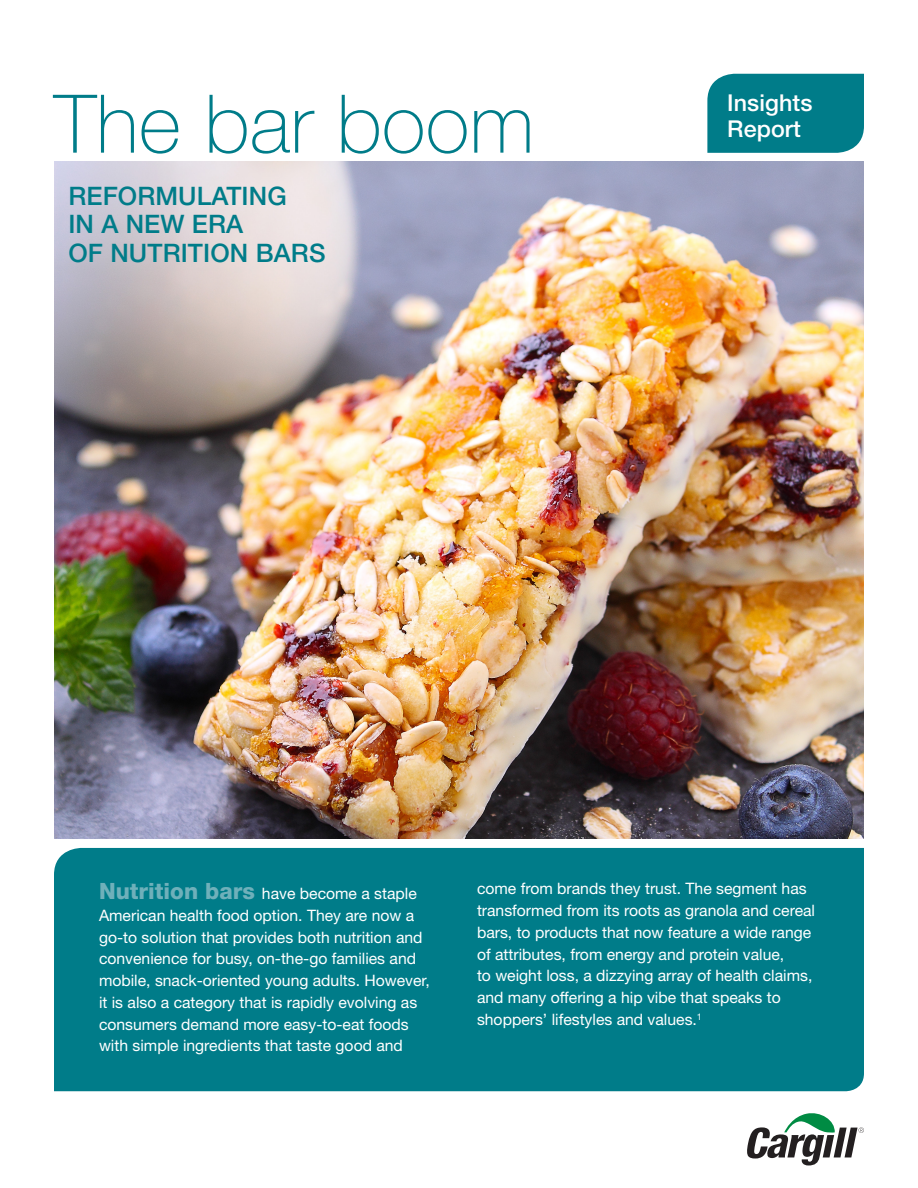
<style>
.page{position:relative;width:918px;height:1188px;background:#fff}
.page>*{position:absolute;margin:0;border:0;box-sizing:border-box;transform-origin:0 0}
.A_hed{font:100 81px "Helvetica Neue";letter-spacing:.005em;color:#007c89}
.A_hed-2{font:500 25.5px/28.5px "Helvetica Neue";letter-spacing:.005em;color:#007c89}
.A_hed-3{font:500 23.25px/25.5px "Helvetica Neue";letter-spacing:.005em;color:#fff}
.text_no_indent{font:15.75px/21.8px "Helvetica Neue";color:#fff}
.s1{font-weight:800;font-size:22.5px;color:#6fb0ba}
</style>
<div class="page">
<img style="left:54px;top:162px;width:810px;height:677px">
<div style="left:54px;top:848px;width:810px;height:243px;background:#007c89"></div>
<div style="left:707px;top:74px;width:157px;height:79px;background:#007c89"></div>
<svg style="left:747px;top:1113px;width:117px;height:53px"></svg>
<p class="A_hed" style="left:54px;top:78px;width:482px">The bar boom</p>
<p class="A_hed-2" style="left:68px;top:181px;width:259px">REFORMULATING<br>IN A NEW ERA<br>OF NUTRITION BARS</p>
<p class="A_hed-3" style="left:727px;top:90px;width:87px">Insights<br>Report</p>
<p class="text_no_indent" style="left:99px;top:883px;width:332px"><span class="s1">Nutrition bars</span> have become a staple American health food option. They are now a go-to solution that provides both nutrition and convenience for busy, on-the-go families and mobile, snack-oriented young adults. However, it is also a category that is rapidly evolving as consumers demand more easy-to-eat foods with simple ingredients that taste good and</p>
<p class="text_no_indent" style="left:477px;top:878px;width:340px">come from brands they trust. The segment has transformed from its roots as granola and cereal bars, to products that now feature a wide range of attributes, from energy and protein value,<br>to weight loss, a dizzying array of health claims, and many offering a hip vibe that speaks to shoppers’ lifestyles and values.<sup>1</sup></p>
</div>
